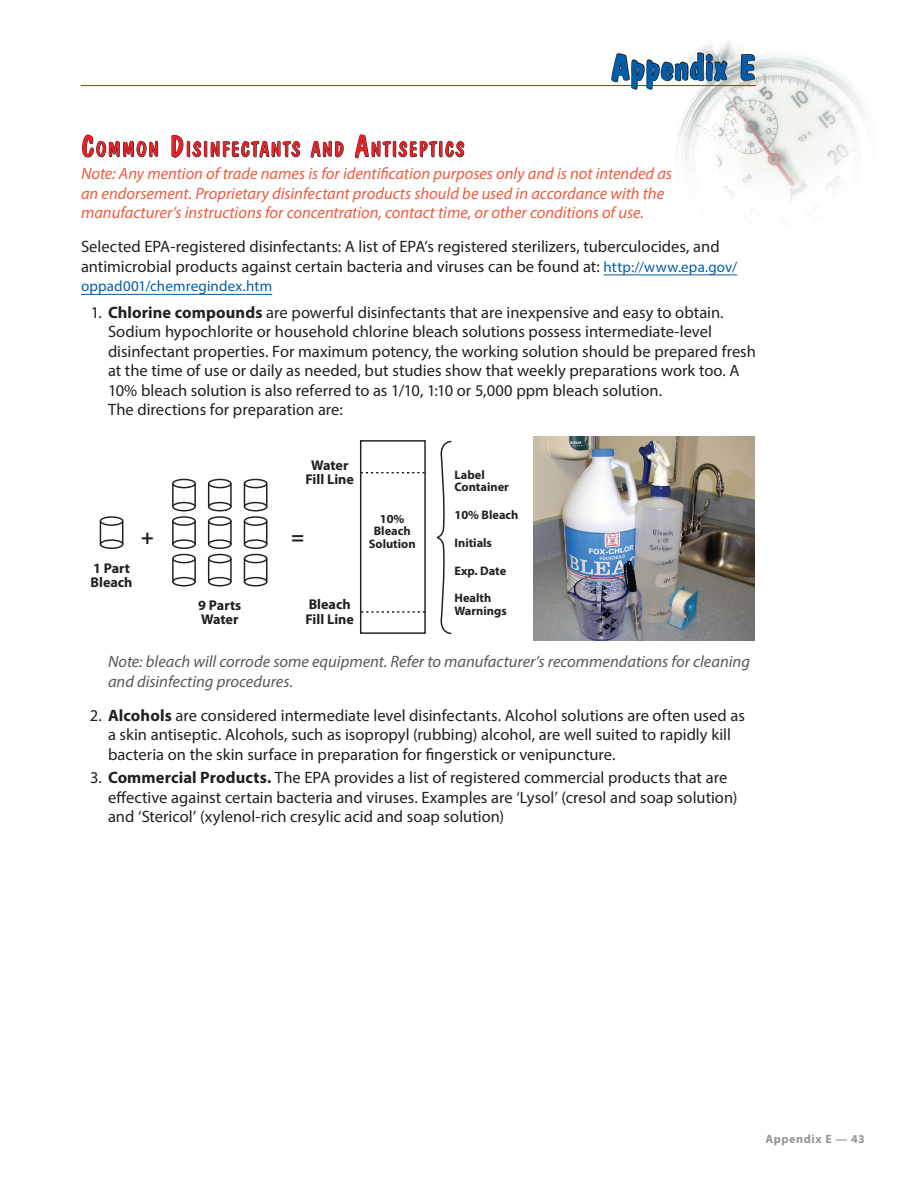
<style>
.page{position:relative;width:918px;height:1188px;background:#fff}
.page>*{position:absolute;margin:0;border:0;box-sizing:border-box;transform-origin:0 0}
.t1{font:700 36px "Dom Casual Std";letter-spacing:-.02em;color:#015dab}
.t2{font:700 21.3px "Myriad Pro";color:#231f20}
.t3{font:21px "Dom Casual Std";letter-spacing:.025em;color:#ee1d23}
.Text{font:16.5px/19.5px "Myriad Pro";color:#231f20}
.Note{font:italic 16.5px/19.5px "Myriad Pro";color:#f0593e}
.Note_inset_1{font:italic 16.5px/19.5px "Myriad Pro";color:#57585a}
.Text-2{font:15px "Myriad Pro";letter-spacing:.01em;color:#015dab}
.t4{font:700 14.1px/14.1px "Myriad Pro";color:#231f20}
.t5{font:700 12.45px/12.5px "Myriad Pro";color:#231f20}
.t6{font:700 12px "Myriad Pro";letter-spacing:.05em;color:#939598}
.s1{font-size:30px}
.s2{font-size:15px;color:#015dab}
.s3{font-weight:700}
</style>
<div class="page">
<img style="left:677px;top:41px;width:187px;height:161px">
<hr style="left:81px;top:85px;width:675px;height:1px;background:#ee1d23">
<svg style="left:611px;top:52px;width:117px;height:57px"></svg>
<svg style="left:740px;top:41px;width:16px;height:41px"></svg>
<svg style="left:82px;top:134px;width:76px;height:24px"></svg>
<svg style="left:171px;top:135px;width:129px;height:23px"></svg>
<svg style="left:310px;top:140px;width:34px;height:18px"></svg>
<svg style="left:355px;top:134px;width:110px;height:24px"></svg>
<hr style="left:604px;top:274px;width:133px;height:1px;background:#015dab">
<hr style="left:81px;top:294px;width:191px;height:1px;background:#015dab">
<div style="left:100px;top:516px;width:23px;height:10px;border:1px solid #231f20;border-radius:50%"></div>
<div style="left:100px;top:539px;width:23px;height:10px;border:1px solid #231f20;border-radius:50%"></div>
<svg style="left:122px;top:521px;width:1px;height:23px"></svg>
<svg style="left:100px;top:521px;width:1px;height:23px"></svg>
<div style="left:172px;top:554px;width:24px;height:9px;border:1px solid #231f20;border-radius:50%"></div>
<div style="left:172px;top:577px;width:24px;height:10px;border:1px solid #231f20;border-radius:50%"></div>
<hr style="left:194px;top:559px;width:2px;height:23px;background:#231f20">
<hr style="left:172px;top:559px;width:2px;height:23px;background:#231f20">
<div style="left:172px;top:516px;width:24px;height:10px;border:1px solid #231f20;border-radius:50%"></div>
<div style="left:172px;top:539px;width:24px;height:10px;border:1px solid #231f20;border-radius:50%"></div>
<hr style="left:194px;top:521px;width:2px;height:23px;background:#231f20">
<hr style="left:172px;top:521px;width:2px;height:23px;background:#231f20">
<div style="left:172px;top:479px;width:24px;height:9px;border:1px solid #231f20;border-radius:50%"></div>
<div style="left:172px;top:502px;width:24px;height:9px;border:1px solid #231f20;border-radius:50%"></div>
<hr style="left:194px;top:484px;width:2px;height:23px;background:#231f20">
<hr style="left:172px;top:484px;width:2px;height:23px;background:#231f20">
<div style="left:208px;top:554px;width:24px;height:9px;border:1px solid #231f20;border-radius:50%"></div>
<div style="left:208px;top:577px;width:24px;height:10px;border:1px solid #231f20;border-radius:50%"></div>
<hr style="left:230px;top:559px;width:2px;height:23px;background:#231f20">
<svg style="left:208px;top:559px;width:1px;height:23px"></svg>
<div style="left:208px;top:516px;width:24px;height:10px;border:1px solid #231f20;border-radius:50%"></div>
<div style="left:208px;top:539px;width:24px;height:10px;border:1px solid #231f20;border-radius:50%"></div>
<hr style="left:230px;top:521px;width:2px;height:23px;background:#231f20">
<svg style="left:208px;top:521px;width:1px;height:23px"></svg>
<div style="left:208px;top:479px;width:24px;height:9px;border:1px solid #231f20;border-radius:50%"></div>
<div style="left:208px;top:502px;width:24px;height:9px;border:1px solid #231f20;border-radius:50%"></div>
<hr style="left:230px;top:484px;width:2px;height:23px;background:#231f20">
<svg style="left:208px;top:484px;width:1px;height:23px"></svg>
<div style="left:244px;top:554px;width:23px;height:9px;border:1px solid #231f20;border-radius:50%"></div>
<div style="left:244px;top:577px;width:23px;height:10px;border:1px solid #231f20;border-radius:50%"></div>
<svg style="left:266px;top:559px;width:1px;height:23px"></svg>
<svg style="left:244px;top:559px;width:1px;height:23px"></svg>
<div style="left:244px;top:516px;width:23px;height:10px;border:1px solid #231f20;border-radius:50%"></div>
<div style="left:244px;top:539px;width:23px;height:10px;border:1px solid #231f20;border-radius:50%"></div>
<svg style="left:266px;top:521px;width:1px;height:23px"></svg>
<svg style="left:244px;top:521px;width:1px;height:23px"></svg>
<div style="left:244px;top:479px;width:23px;height:9px;border:1px solid #231f20;border-radius:50%"></div>
<div style="left:244px;top:502px;width:23px;height:9px;border:1px solid #231f20;border-radius:50%"></div>
<svg style="left:266px;top:484px;width:1px;height:23px"></svg>
<svg style="left:244px;top:484px;width:1px;height:23px"></svg>
<div style="left:360px;top:440px;width:66px;height:194px;border:1px solid #231f20"></div>
<svg style="left:361px;top:611px;width:64px;height:2px"></svg>
<svg style="left:361px;top:472px;width:64px;height:1px"></svg>
<svg style="left:436px;top:440px;width:16px;height:195px"></svg>
<img style="left:534px;top:437px;width:220px;height:203px">
<h1 class="t1" style="left:611px;top:47px;width:147px">Appendix E</h1>
<h2 class="t3" style="left:81px;top:137px;width:385px"><span class="s1">C</span>OMMON <span class="s1">D</span> ISINFECTANTS AND <span class="s1">A</span>NTISEPTICS</h2>
<p class="Note" style="left:81px;top:164px;width:593px">Note: Any mention of trade names is for identification purposes only and is not intended as an endorsement. Proprietary disinfectant products should be used in accordance with the manufacturer’s instructions for concentration, contact time, or other conditions of use.</p>
<p class="Text" style="left:81px;top:237px;width:658px">Selected EPA-registered disinfectants: A list of EPA’s registered sterilizers, tuberculocides, and antimicrobial products against certain bacteria and viruses can be found at: <span class="s2">http://www.epa.gov/</span></p>
<p class="Text-2" style="left:81px;top:277px;width:193px">oppad001/chemregindex.htm</p>
<p class="Text" style="left:108px;top:302px;width:649px;text-indent:-17px">1. <span class="s3">Chlorine compounds</span> are powerful disinfectants that are inexpensive and easy to obtain.<br>Sodium hypochlorite or household chlorine bleach solutions possess intermediate-level disinfectant properties. For maximum potency, the working solution should be prepared fresh at the time of use or daily as needed, but studies show that weekly preparations work too. A 10% bleach solution is also referred to as 1/10, 1:10 or 5,000 ppm bleach solution.<br>The directions for preparation are:</p>
<p class="t4" style="left:305px;top:458px;width:50px;text-align:center">Water<br>Fill Line</p>
<p class="t5" style="left:455px;top:468px;width:56px">Label<br>Container</p>
<p class="t5" style="left:455px;top:508px;width:65px">10% Bleach</p>
<p class="t5" style="left:455px;top:536px;width:39px">Initials</p>
<p class="t5" style="left:455px;top:564px;width:53px">Exp. Date</p>
<p class="t5" style="left:455px;top:592px;width:54px">Health<br>Warnings</p>
<p class="Note_inset_1" style="left:108px;top:652px;width:643px">Note: bleach will corrode some equipment. Refer to manufacturer’s recommendations for cleaning and disinfecting procedures.</p>
<p class="Text" style="left:108px;top:705px;width:639px;text-indent:-18px">2. <span class="s3">Alcohols</span> are considered intermediate level disinfectants. Alcohol solutions are often used as a skin antiseptic. Alcohols, such as isopropyl (rubbing) alcohol, are well suited to rapidly kill bacteria on the skin surface in preparation for fingerstick or venipuncture.</p>
<p class="Text" style="left:108px;top:768px;width:631px;text-indent:-18px">3. <span class="s3">Commercial Products.</span> The EPA provides a list of registered commercial products that are effective against certain bacteria and viruses. Examples are ‘Lysol’ (cresol and soap solution) and ‘Stericol’ (xylenol-rich cresylic acid and soap solution)</p>
<p class="t5" style="left:369px;top:512px;width:48px;text-align:center">10%<br>Bleach<br>Solution</p>
<p class="t2" style="left:141px;top:523px;width:14px">+</p>
<p class="t2" style="left:291px;top:523px;width:14px">=</p>
<p class="t4" style="left:91px;top:561px;width:44px">1 Part<br>Bleach</p>
<p class="t4" style="left:305px;top:597px;width:50px">Bleach<br>Fill Line</p>
<p class="t4" style="left:198px;top:598px;width:45px">9 Parts<br>Water</p>
<p class="t6" style="left:765px;top:1131px;width:101px">Appendix E — 43</p>
</div>
